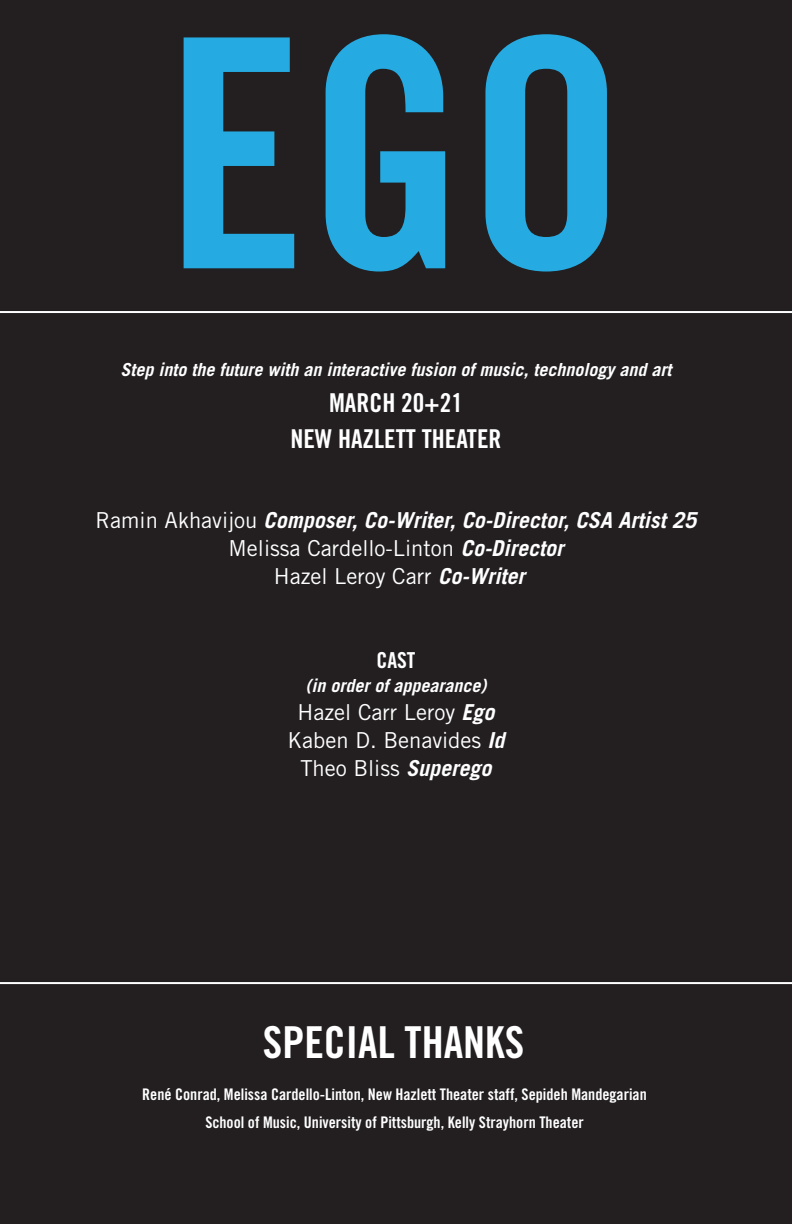
<style>
.page{position:relative;width:792px;height:1224px;background:#231f20}
.page>*{position:absolute;margin:0;border:0;box-sizing:border-box;transform-origin:0 0}
.t1{font:319.8px "Trade Gothic LT Std Bd Cn 20";color:#25abe2}
.t2{font:44px "Trade Gothic LT Std Bd Cn 20";color:#fff}
.t3{font:26px "Trade Gothic LT Std Bd Cn 20";color:#fff}
.t4{font:22px "Trade Gothic LT Std";color:#fff}
.t5{font:italic 700 22px "Trade Gothic LT Std";color:#fff}
.t6{font:22px "Trade Gothic LT Std Bd Cn 20";color:#fff}
.t7{font:italic 700 18px "Trade Gothic LT Std";color:#fff}
.t8{font:16px "Trade Gothic LT Std Bd Cn 20";color:#fff}
.s1{font-weight:400;font-style:normal}
.s2{font-weight:700;font-style:italic}
</style>
<div class="page">
<hr style="left:0;top:311px;width:792px;height:2px;background:#fff">
<hr style="left:0;top:982px;width:792px;height:2px;background:#fff">
<p class="t1" style="left:164px;top:-40px;width:463px">EGO</p>
<p class="t7" style="left:120px;top:359px;width:553px">Step into the future with an interactive fusion of music, technology and art</p>
<p class="t3" style="left:329px;top:387px;width:135px">MARCH 20+21</p>
<p class="t3" style="left:290px;top:423px;width:213px">NEW HAZLETT THEATER</p>
<p class="t5" style="left:96px;top:507px;width:602px"><span class="s1">Ramin Akhavijou</span> Composer, Co-Writer, Co-Director, CSA Artist 25</p>
<p class="t4" style="left:229px;top:535px;width:336px">Melissa Cardello-Linton <span class="s2">Co-Director</span></p>
<p class="t4" style="left:274px;top:563px;width:253px">Hazel Leroy Carr <span class="s2">Co-Writer</span></p>
<p class="t6" style="left:376px;top:647px;width:41px">CAST</p>
<p class="t7" style="left:306px;top:675px;width:182px">(in order of appearance)</p>
<p class="t4" style="left:298px;top:699px;width:198px">Hazel Carr Leroy <span class="s2">Ego</span></p>
<p class="t4" style="left:288px;top:727px;width:218px">Kaben D. Benavides <span class="s2">Id</span></p>
<p class="t4" style="left:300px;top:755px;width:193px">Theo Bliss <span class="s2">Superego</span></p>
<p class="t2" style="left:263px;top:1016px;width:263px">SPECIAL THANKS</p>
<p class="t8" style="left:142px;top:1085px;width:506px">René Conrad, Melissa Cardello-Linton, New Hazlett Theater staff, Sepideh Mandegarian</p>
<p class="t8" style="left:205px;top:1113px;width:380px">School of Music, University of Pittsburgh, Kelly Strayhorn Theater</p>
</div>
